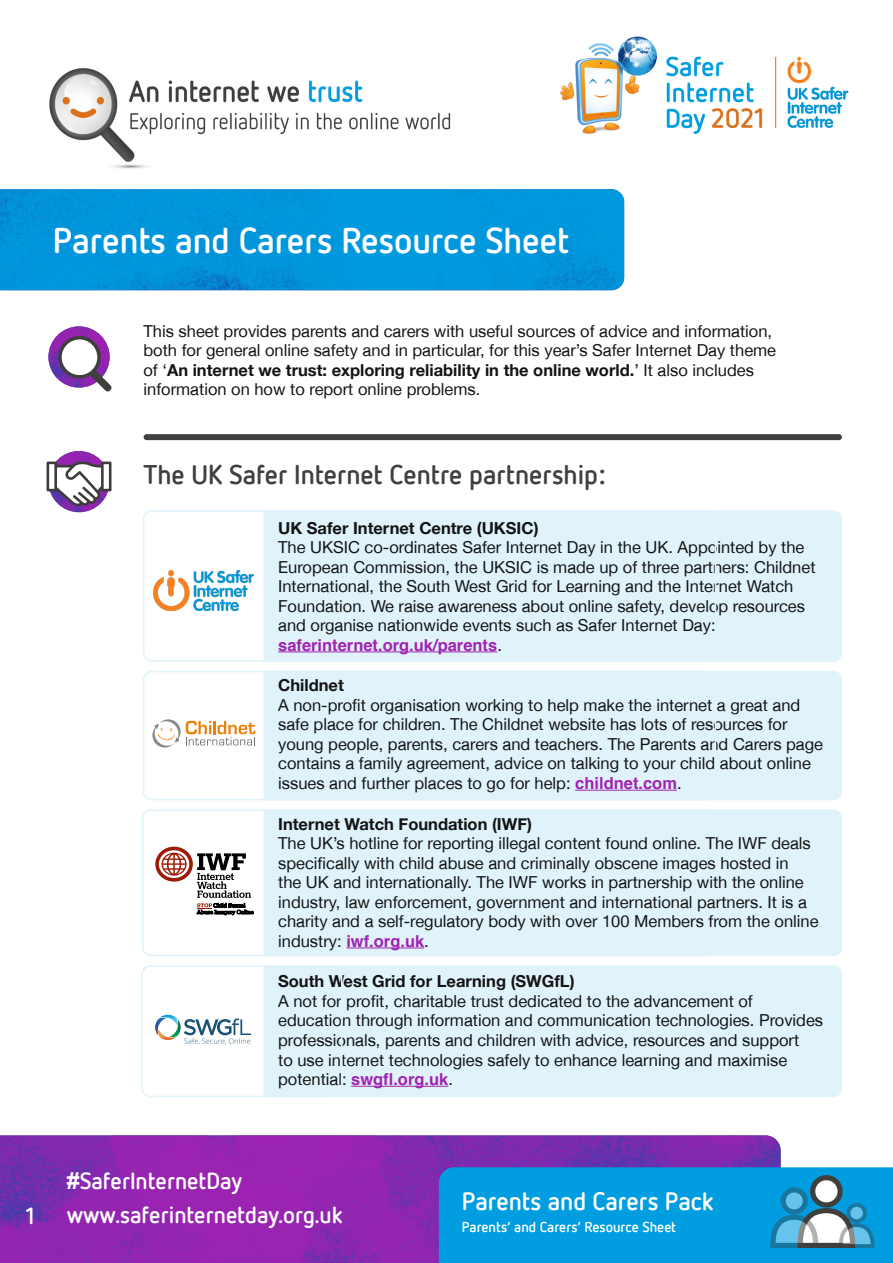
<style>
.page{position:relative;width:893px;height:1263px;background:#fff}
.page>*{position:absolute;margin:0;border:0;box-sizing:border-box;transform-origin:0 0}
.Header_white{font:700 35.85px "Netto OT";color:#fff}
.Header_black{font:700 27px "Netto OT";color:#3f3f3e}
.t1{font:700 25.2px "Netto OT";color:#fff}
.t2{font:700 23.25px/34.2px "Netto OT";color:#fff}
.Body_copy{font:16.5px/19.5px "Helvetica Neue LT Arabic";color:#131313}
.Header_small_black{font:700 16.5px "Helvetica Neue";color:#131313}
.t3{font:700 14.4px "Netto OT";color:#fff}
.s1{font-family:"Helvetica Neue";font-weight:700}
.s2{font-family:"Arial Rounded MT Bold";font-weight:400}
.s3{font-family:"Helvetica";font-weight:700;color:#a122b3}
.s4{font-family:"Arial"}
</style>
<div class="page">
<img style="left:0;top:1135px;width:781px;height:128px">
<svg style="left:439px;top:1167px;width:454px;height:96px"></svg>
<img style="left:49px;top:68px;width:402px;height:101px">
<img style="left:560px;top:36px;width:289px;height:99px">
<img style="left:0;top:189px;width:624px;height:101px">
<div style="left:264px;top:510px;width:578px;height:152px;background:#e0f3fb"></div>
<div style="left:264px;top:671px;width:578px;height:129px;background:#e0f3fb"></div>
<div style="left:264px;top:809px;width:578px;height:147px;background:#e0f3fb"></div>
<div style="left:142px;top:809px;width:573px;height:147px;border:2px solid #e0f3fb;border-radius:9px"></div>
<div style="left:264px;top:965px;width:578px;height:132px;background:#e0f3fb"></div>
<hr style="left:278px;top:651px;width:219px;height:1px;background:#a122b3">
<hr style="left:575px;top:790px;width:102px;height:1px;background:#a122b3">
<hr style="left:346px;top:947px;width:78px;height:1px;background:#a122b3">
<hr style="left:351px;top:1086px;width:97px;height:1px;background:#a122b3">
<div style="left:143px;top:510px;width:573px;height:152px;border:2px solid #e0f3fb;border-radius:9px"></div>
<div style="left:141px;top:965px;width:201px;height:132px;border:2px solid #e0f3fb;border-radius:9px"></div>
<div style="left:147px;top:434px;width:692px;height:6px;background:#3f3f3e"></div>
<img style="left:48px;top:326px;width:62px;height:62px;border-radius:31px">
<div style="left:60px;top:338px;width:39px;height:39px;background:#fff;border-radius:50%"></div>
<div style="left:58px;top:336px;width:43px;height:43px;border:3px solid #3f3f3e;border-radius:50%"></div>
<svg style="left:90px;top:370px;width:22px;height:22px"></svg>
<img style="left:48px;top:451px;width:62px;height:61px;border-radius:31px">
<svg style="left:47px;top:461px;width:64px;height:45px"></svg>
<div style="left:143px;top:671px;width:573px;height:129px;border:2px solid #e0f3fb;border-radius:9px"></div>
<img style="left:153px;top:570px;width:100px;height:41px">
<svg style="left:152px;top:719px;width:103px;height:28px"></svg>
<svg style="left:197px;top:853px;width:56px;height:62px"></svg>
<svg style="left:155px;top:847px;width:38px;height:35px"></svg>
<svg style="left:159px;top:850px;width:30px;height:28px"></svg>
<svg style="left:155px;top:1015px;width:96px;height:29px"></svg>
<h1 class="Header_white" style="left:53px;top:220px;width:518px">Parents and Carers Resource Sheet</h1>
<p class="Body_copy" style="left:144px;top:321px;width:634px">This sheet provides parents and carers with useful sources of advice and information, both for general online safety and in particular, for this year’s Safer Internet Day theme of ‘<span class="s1">An internet we trust: exploring reliability in the online world.</span>’ It also includes information on how to report online problems.</p>
<h2 class="Header_black" style="left:144px;top:459px;width:465px">The UK Safer Internet Centre partnership<span class="s2">:</span></h2>
<h3 class="Header_small_black" style="left:278px;top:517px;width:262px">UK Safer Internet Centre (UKSIC)</h3>
<p class="Body_copy" style="left:278px;top:538px;width:539px">The UKSIC co-ordinates Safer Internet Day in the UK. Appointed by the European Commission, the UKSIC is made up of three partners: Childnet International, the South West Grid for Learning and the Internet Watch Foundation. We raise awareness about online safety, develop resources and organise nationwide events such as Safer Internet Day: <span class="s3">saferinternet.org.uk/parents</span>.</p>
<h3 class="Header_small_black" style="left:278px;top:675px;width:67px">Childnet</h3>
<p class="Body_copy" style="left:278px;top:695px;width:546px">A non-profit organisation working to help make the internet a great and safe place for children. The Childnet website has lots of resources for young people, parents, carers and teachers. The Parents and Carers page contains a family agreement, advice on talking to your child about online issues and further places to go for help: <span class="s3">childnet.com</span>.</p>
<h3 class="Header_small_black" style="left:278px;top:814px;width:255px">Internet Watch Foundation (IWF)</h3>
<p class="Body_copy" style="left:278px;top:834px;width:542px">The UK’s hotline for reporting illegal content found online. The IWF deals specifically with child abuse and criminally obscene images hosted in<br>the UK and internationally. The IWF works in partnership with the online industry, law enforcement, government and international partners. It is a charity and a self-regulatory body with over 100 Members from the online industry: <span class="s3">iwf.org.uk</span>.</p>
<h3 class="Header_small_black" style="left:278px;top:971px;width:298px">South West Grid for Learning (SWGfL)</h3>
<p class="Body_copy" style="left:278px;top:991px;width:546px">A not for profit, charitable trust dedicated to the advancement of education through information and communication technologies. Provides professionals, parents and children with advice, resources and support<br>to use internet technologies safely to enhance learning and maximise potential: <span class="s3">swgfl.org.uk</span>.</p>
<h3 class="t2" style="left:26px;top:1198px;width:10px">1</h3>
<h3 class="t2" style="left:67px;top:1164px;width:277px"><span class="s4">#</span>SaferInternetDay www.saferinternetday.org.uk</h3>
<h3 class="t1" style="left:462px;top:1186px;width:253px">Parents and Carers Pack</h3>
<p class="t3" style="left:462px;top:1219px;width:216px">Parents’ and Carers’ Resource Sheet</p>
</div>
